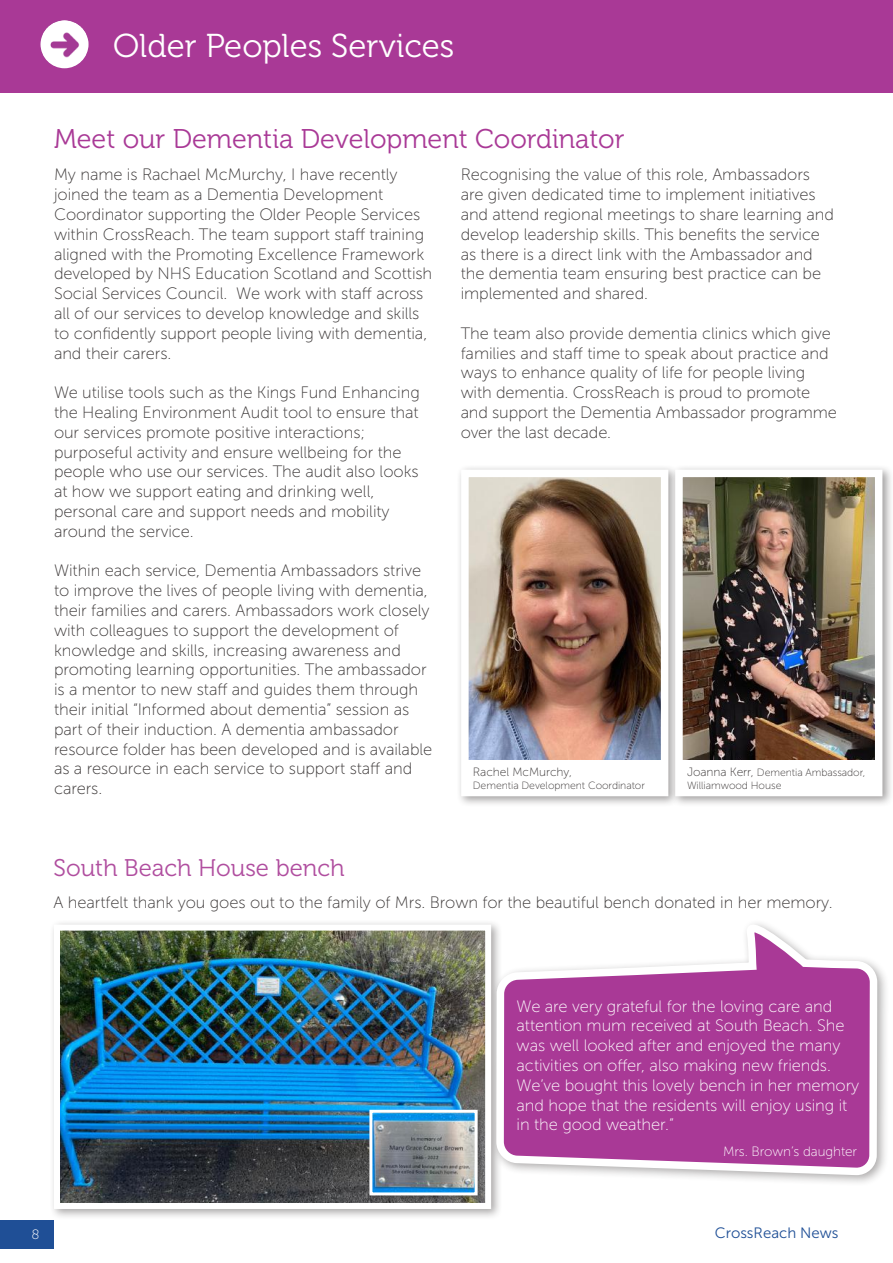
<style>
.page{position:relative;width:893px;height:1263px;background:#fff}
.page>*{position:absolute;margin:0;border:0;box-sizing:border-box;transform-origin:0 0}
.t1{font:33px "Museo 300";color:#fff}
.t2{font:27px "Museo 300";color:#a93996}
.t3{font:24px "Museo 300";color:#b04e9f}
.t4{font:16.5px/19.8px "Museo Sans 100";letter-spacing:-.005em;color:#393535}
.t5{font:16.5px/19.8px "Museo Sans 100";letter-spacing:-.005em;color:#fff}
.t6{font:15px "Museo Sans 300";color:#1f4f96}
.t7{font:13.5px "Museo Sans 100";letter-spacing:-.005em;color:#fff}
.t8{font:12px "Museo Sans 100";letter-spacing:-.005em;color:#393535}
.t9{font:10.5px/12.6px "Museo Sans 100";letter-spacing:-.005em;color:#393535}
.s1{font-size:12px}
</style>
<div class="page">
<div style="left:0;top:1221px;width:54px;height:28px;background:#1f4f96"></div>
<div style="left:0;top:0;width:893px;height:93px;background:#a93996"></div>
<img style="left:40px;top:20px;width:49px;height:48px;border-radius:24px">
<div style="left:456px;top:464px;width:224px;height:343px;background:#241f1f;opacity:.43"></div>
<img style="left:470px;top:479px;width:189px;height:281px">
<div style="left:461px;top:470px;width:207px;height:326px;border:8px solid #fff"></div>
<div style="left:465px;top:760px;width:198px;height:31px;background:#fff"></div>
<div style="left:670px;top:464px;width:223px;height:343px;background:#241f1f;opacity:.43"></div>
<img style="left:684px;top:479px;width:189px;height:281px">
<div style="left:675px;top:470px;width:207px;height:326px;border:8px solid #fff"></div>
<div style="left:679px;top:760px;width:198px;height:31px;background:#fff"></div>
<div style="left:49px;top:919px;width:453px;height:301px;background:#241f1f;opacity:.39"></div>
<img style="left:61px;top:931px;width:423px;height:271px">
<div style="left:54px;top:924px;width:437px;height:285px;border:6px solid #fff"></div>
<div style="left:368px;top:1108px;width:117px;height:95px;background:#241f1f;opacity:.34"></div>
<img style="left:373px;top:1114px;width:101px;height:77px">
<div style="left:369px;top:1110px;width:109px;height:85px;border:3px solid #fff"></div>
<div style="left:490px;top:919px;width:399px;height:268px;background:#241f1f;opacity:.38"></div>
<svg style="left:493px;top:919px;width:388px;height:260px"></svg>
<h1 class="t1" style="left:113px;top:28px;width:343px">Older Peoples Services</h1>
<h2 class="t2" style="left:54px;top:124px;width:572px">Meet our Dementia Development Coordinator</h2>
<p class="t4" style="left:54px;top:165px;width:380px">My name is Rachael McMurchy, I have recently joined the team as a Dementia Development Coordinator supporting the Older People Services within CrossReach. The team support staff training aligned with the Promoting Excellence Framework developed by NHS Education Scotland and Scottish Social Services Council. We work with staff across all of our services to develop knowledge and skills to confidently support people living with dementia, and their carers.</p>
<p class="t4" style="left:54px;top:383px;width:367px">We utilise tools such as the Kings Fund Enhancing the Healing Environment Audit tool to ensure that our services promote positive interactions; purposeful activity and ensure wellbeing for the people who use our services. The audit also looks at how we support eating and drinking well, personal care and support needs and mobility around the service.</p>
<p class="t4" style="left:54px;top:561px;width:380px">Within each service, Dementia Ambassadors strive to improve the lives of people living with dementia, their families and carers. Ambassadors work closely with colleagues to support the development of knowledge and skills, increasing awareness and promoting learning opportunities. The ambassador is a mentor to new staff and guides them through their initial “Informed about dementia” session as part of their induction. A dementia ambassador resource folder has been developed and is available as a resource in each service to support staff and carers.</p>
<p class="t4" style="left:461px;top:165px;width:375px">Recognising the value of this role, Ambassadors are given dedicated time to implement initiatives and attend regional meetings to share learning and develop leadership skills. This benefits the service as there is a direct link with the Ambassador and the dementia team ensuring best practice can be implemented and shared.</p>
<p class="t4" style="left:461px;top:323px;width:378px">The team also provide dementia clinics which give families and staff time to speak about practice and ways to enhance quality of life for people living with dementia. CrossReach is proud to promote and support the Dementia Ambassador programme over the last decade.</p>
<p class="t8" style="left:473px;top:765px;width:101px">Rachel McMurchy,</p>
<p class="t9" style="left:473px;top:779px;width:174px">Dementia Development Coordinator</p>
<p class="t9" style="left:687px;top:766px;width:180px"><span class="s1">Joanna Kerr,</span> Dementia Ambassador,<br>Williamwood House</p>
<h3 class="t3" style="left:54px;top:854px;width:292px">South Beach House bench</h3>
<p class="t4" style="left:54px;top:892px;width:781px">A heartfelt thank you goes out to the family of Mrs. Brown for the beautiful bench donated in her memory.</p>
<p class="t5" style="left:517px;top:996px;width:344px">We are very grateful for the loving care and attention mum received at South Beach. She was well looked after and enjoyed the many activities on offer, also making new friends.<br>We’ve bought this lovely bench in her memory and hope that the residents will enjoy using it in the good weather.”</p>
<p class="t7" style="left:723px;top:1144px;width:136px">Mrs. Brown’s daughter</p>
<p class="t7" style="left:31px;top:1227px;width:10px">8</p>
<p class="t6" style="left:715px;top:1224px;width:125px">CrossReach News</p>
</div>
